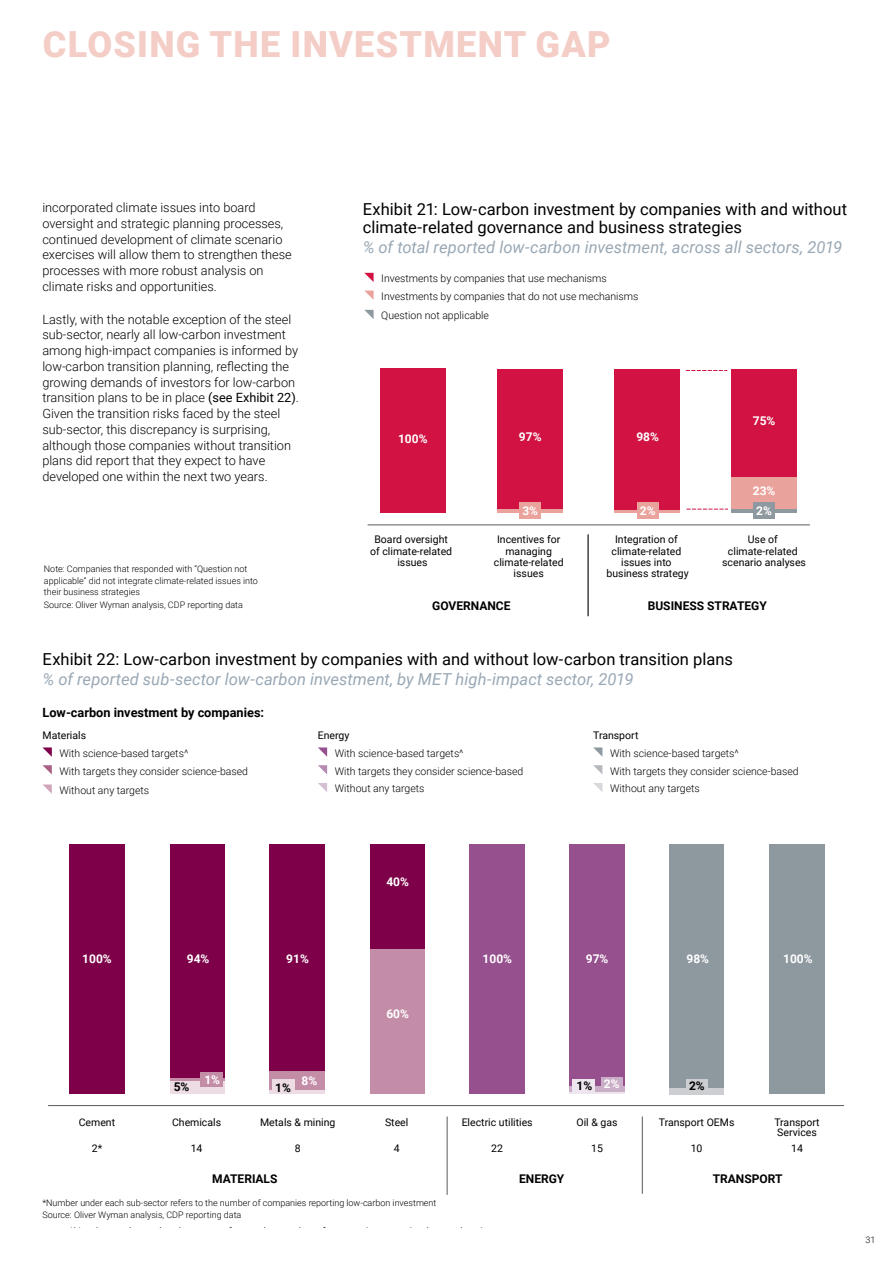
<style>
.page{position:relative;width:893px;height:1263px;background:#fff}
.page>*{position:absolute;margin:0;border:0;box-sizing:border-box;transform-origin:0 0}
.t1{font:900 36px "Roboto";letter-spacing:.035em;color:#f4cdc6}
.t2{font:16.5px/18px "Roboto";color:#000}
.t3{font:italic 16.5px "Roboto";letter-spacing:.005em;color:#99a8b5}
.t4{font:300 12.75px/15.8px "Roboto";color:#000}
.t5{font:700 12.75px "Roboto";color:#000}
.t6{font:700 12px "Roboto";color:#000}
.t7{font:700 12px "Roboto";color:#fff}
.t8{font:300 10.5px/17.7px "Roboto";color:#000}
.t9{font:10.5px/11.2px "Roboto";color:#000;text-align:center}
.t10{font:300 9px/11.2px "Roboto";color:#000}
.s1{font-weight:400}
</style>
<div class="page">
<hr style="left:731px;top:509px;width:66px;height:4px;background:#8e989f">
<svg style="left:615px;top:509px;width:65px;height:4px"></svg>
<hr style="left:497px;top:509px;width:66px;height:4px;background:#eaa29c">
<div style="left:731px;top:476px;width:66px;height:33px;background:#eaa29c"></div>
<div style="left:615px;top:369px;width:65px;height:140px;background:#d11242"></div>
<div style="left:497px;top:369px;width:66px;height:140px;background:#d11242"></div>
<div style="left:380px;top:369px;width:65px;height:144px;background:#d11242"></div>
<div style="left:731px;top:369px;width:66px;height:107px;background:#d11242"></div>
<hr style="left:368px;top:524px;width:442px;height:1px;background:#575b5c">
<svg style="left:686px;top:370px;width:41px;height:1px"></svg>
<svg style="left:686px;top:509px;width:42px;height:1px"></svg>
<div style="left:519px;top:502px;width:22px;height:17px;background:#eaa29c"></div>
<div style="left:637px;top:502px;width:22px;height:17px;background:#eaa29c"></div>
<div style="left:753px;top:502px;width:22px;height:17px;background:#8e989f"></div>
<hr style="left:588px;top:534px;width:1px;height:82px;background:#000">
<div style="left:370px;top:934px;width:55px;height:160px;background:#c48da7"></div>
<div style="left:69px;top:844px;width:56px;height:250px;background:#7d0049"></div>
<div style="left:469px;top:844px;width:56px;height:250px;background:#95508d"></div>
<div style="left:670px;top:1088px;width:54px;height:6px;background:#ccced1"></div>
<hr style="left:569px;top:1091px;width:56px;height:3px;background:#eee6ee">
<hr style="left:269px;top:1090px;width:56px;height:4px;background:#eddce4">
<div style="left:170px;top:1080px;width:55px;height:14px;background:#eddce4"></div>
<div style="left:370px;top:844px;width:55px;height:105px;background:#7d0049"></div>
<div style="left:569px;top:1085px;width:56px;height:6px;background:#caadc7"></div>
<div style="left:269px;top:1070px;width:56px;height:20px;background:#c48da7"></div>
<hr style="left:170px;top:1078px;width:55px;height:2px;background:#c48da7">
<div style="left:769px;top:844px;width:56px;height:250px;background:#8e989f"></div>
<div style="left:670px;top:844px;width:54px;height:244px;background:#8e989f"></div>
<div style="left:569px;top:844px;width:56px;height:241px;background:#95508d"></div>
<div style="left:269px;top:844px;width:56px;height:226px;background:#7d0049"></div>
<div style="left:170px;top:844px;width:55px;height:234px;background:#7d0049"></div>
<hr style="left:49px;top:1105px;width:794px;height:1px;background:#575b5c">
<div style="left:272px;top:1079px;width:23px;height:15px;background:#eddce4"></div>
<div style="left:200px;top:1072px;width:23px;height:15px;background:#c48da7"></div>
<div style="left:601px;top:1077px;width:21px;height:15px;background:#caadc7"></div>
<div style="left:572px;top:1079px;width:22px;height:15px;background:#eee6ee"></div>
<div style="left:686px;top:1079px;width:21px;height:15px;background:#ccced1"></div>
<hr style="left:447px;top:1116px;width:1px;height:79px;background:#575b5c">
<hr style="left:642px;top:1116px;width:1px;height:78px;background:#575b5c">
<svg style="left:364px;top:273px;width:10px;height:9px"></svg>
<svg style="left:365px;top:291px;width:9px;height:9px"></svg>
<svg style="left:364px;top:310px;width:10px;height:9px"></svg>
<svg style="left:43px;top:747px;width:9px;height:10px"></svg>
<svg style="left:43px;top:765px;width:9px;height:9px"></svg>
<svg style="left:43px;top:784px;width:9px;height:10px"></svg>
<svg style="left:318px;top:747px;width:9px;height:10px"></svg>
<svg style="left:318px;top:765px;width:9px;height:9px"></svg>
<svg style="left:318px;top:783px;width:9px;height:9px"></svg>
<svg style="left:593px;top:747px;width:9px;height:9px"></svg>
<svg style="left:593px;top:765px;width:9px;height:9px"></svg>
<svg style="left:593px;top:783px;width:9px;height:9px"></svg>
<h1 class="t1" style="left:43px;top:19px;width:569px">CLOSING THE INVESTMENT GAP</h1>
<p class="t4" style="left:42px;top:199px;width:251px">incorporated climate issues into board oversight and strategic planning processes, continued development of climate scenario exercises will allow them to strengthen these processes with more robust analysis on climate risks and opportunities.</p>
<p class="t4" style="left:42px;top:311px;width:258px">Lastly, with the notable exception of the steel sub-sector, nearly all low-carbon investment among high-impact companies is informed by low-carbon transition planning, reflecting the growing demands of investors for low-carbon transition plans to be in place <span class="s1">(see Exhibit 22)</span>.<br>Given the transition risks faced by the steel sub-sector, this discrepancy is surprising, although those companies without transition plans did report that they expect to have developed one within the next two years.</p>
<p class="t10" style="left:44px;top:563px;width:215px">Note: Companies that responded with “Question not applicable” did not integrate climate-related issues into their business strategies</p>
<p class="t10" style="left:44px;top:599px;width:200px">Source: Oliver Wyman analysis, CDP reporting data</p>
<p class="t2" style="left:363px;top:200px;width:486px">Exhibit 21: Low-carbon investment by companies with and without climate-related governance and business strategies</p>
<p class="t3" style="left:363px;top:236px;width:481px">% of total reported low-carbon investment, across all sectors, 2019</p>
<p class="t8" style="left:381px;top:269px;width:259px">Investments by companies that use mechanisms<br>Investments by companies that do not use mechanisms</p>
<p class="t8" style="left:381px;top:306px;width:109px">Question not applicable</p>
<p class="t7" style="left:398px;top:431px;width:31px">100%</p>
<p class="t7" style="left:519px;top:428px;width:24px">97%</p>
<p class="t7" style="left:636px;top:428px;width:24px">98%</p>
<p class="t7" style="left:753px;top:412px;width:24px">75%</p>
<p class="t7" style="left:753px;top:483px;width:24px">23%</p>
<p class="t7" style="left:522px;top:502px;width:17px">3%</p>
<p class="t7" style="left:640px;top:502px;width:17px">2%</p>
<p class="t7" style="left:756px;top:502px;width:17px">2%</p>
<p class="t9" style="left:722px;top:534px;width:85px">Use of climate-related scenario analyses</p>
<p class="t9" style="left:370px;top:534px;width:83px">Board oversight of climate-related issues</p>
<p class="t9" style="left:494px;top:534px;width:71px">Incentives for managing climate-related issues</p>
<p class="t9" style="left:607px;top:534px;width:84px">Integration of climate-related issues into business strategy</p>
<p class="t6" style="left:432px;top:597px;width:80px">GOVERNANCE</p>
<p class="t6" style="left:648px;top:597px;width:120px">BUSINESS STRATEGY</p>
<p class="t2" style="left:43px;top:649px;width:692px">Exhibit 22: Low-carbon investment by companies with and without low-carbon transition plans</p>
<p class="t3" style="left:43px;top:667px;width:592px">% of reported sub-sector low-carbon investment, by MET high-impact sector, 2019</p>
<p class="t5" style="left:43px;top:703px;width:223px">Low-carbon investment by companies:</p>
<p class="t9" style="left:43px;top:729px;width:45px">Materials</p>
<p class="t8" style="left:59px;top:744px;width:190px">With science-based targets^<br>With targets they consider science-based</p>
<p class="t8" style="left:59px;top:781px;width:91px">Without any targets</p>
<p class="t9" style="left:318px;top:729px;width:33px">Energy</p>
<p class="t8" style="left:335px;top:744px;width:190px">With science-based targets^<br>With targets they consider science-based<br>Without any targets</p>
<p class="t9" style="left:593px;top:729px;width:47px">Transport</p>
<p class="t8" style="left:610px;top:744px;width:190px">With science-based targets^<br>With targets they consider science-based<br>Without any targets</p>
<p class="t7" style="left:82px;top:951px;width:31px">100%</p>
<p class="t7" style="left:386px;top:873px;width:24px">40%</p>
<p class="t7" style="left:187px;top:951px;width:24px">94%</p>
<p class="t7" style="left:286px;top:951px;width:24px">91%</p>
<p class="t7" style="left:586px;top:951px;width:24px">97%</p>
<p class="t7" style="left:686px;top:951px;width:24px">98%</p>
<p class="t7" style="left:783px;top:951px;width:31px">100%</p>
<p class="t7" style="left:483px;top:951px;width:31px">100%</p>
<p class="t7" style="left:386px;top:1005px;width:24px">60%</p>
<p class="t6" style="left:174px;top:1078px;width:17px">5%</p>
<p class="t7" style="left:204px;top:1071px;width:17px">1%</p>
<p class="t6" style="left:275px;top:1079px;width:17px">1%</p>
<p class="t7" style="left:301px;top:1072px;width:17px">8%</p>
<p class="t9" style="left:79px;top:1116px;width:38px">Cement</p>
<p class="t9" style="left:172px;top:1116px;width:51px">Chemicals</p>
<p class="t9" style="left:260px;top:1116px;width:77px">Metals &amp; mining</p>
<p class="t9" style="left:462px;top:1116px;width:73px">Electric utilities</p>
<p class="t9" style="left:385px;top:1116px;width:25px">Steel</p>
<p class="t6" style="left:576px;top:1077px;width:45px">1% <sup>2%</sup></p>
<p class="t9" style="left:576px;top:1116px;width:43px">Oil &amp; gas</p>
<p class="t6" style="left:689px;top:1078px;width:17px">2%</p>
<p class="t9" style="left:659px;top:1116px;width:77px">Transport OEMs</p>
<p class="t9" style="left:774px;top:1116px;width:47px;line-height:10.6px;text-align:left">Transport<br>Services</p>
<p class="t9" style="left:92px;top:1142px;width:12px">2*</p>
<p class="t9" style="left:191px;top:1142px;width:13px">14</p>
<p class="t9" style="left:295px;top:1142px;width:7px">8</p>
<p class="t9" style="left:394px;top:1142px;width:7px">4</p>
<p class="t9" style="left:491px;top:1142px;width:13px">22</p>
<p class="t9" style="left:591px;top:1142px;width:13px">15</p>
<p class="t9" style="left:691px;top:1142px;width:13px">10</p>
<p class="t9" style="left:791px;top:1142px;width:13px">14</p>
<p class="t6" style="left:212px;top:1170px;width:67px">MATERIALS</p>
<p class="t6" style="left:519px;top:1170px;width:47px">ENERGY</p>
<p class="t6" style="left:713px;top:1170px;width:71px">TRANSPORT</p>
<p class="t10" style="left:42px;top:1197px;width:396px">*Number under each sub-sector refers to the number of companies reporting low-carbon investment<br>Source: Oliver Wyman analysis, CDP reporting data</p>
<p class="t10" style="left:865px;top:1233px;width:11px">31</p>
</div>
